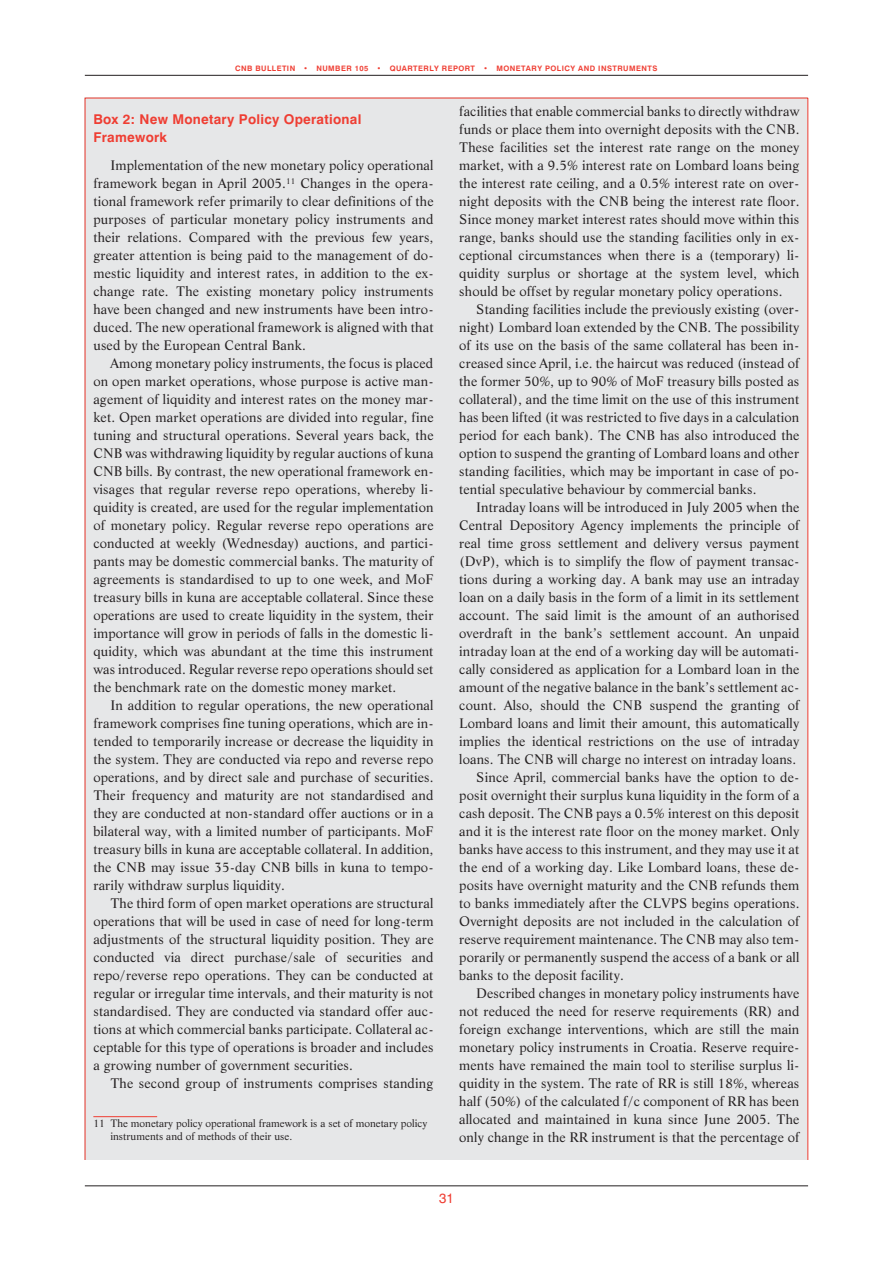
<style>
.page{position:relative;width:893px;height:1263px;background:#fff}
.page>*{position:absolute;margin:0;border:0;box-sizing:border-box;transform-origin:0 0}
.t1{font:13.5px/18px "Life HR";letter-spacing:.01em;color:#231f20;text-align:justify}
.t2{font:700 13.5px/18px "Swis 721 BT";letter-spacing:.02em;color:#ef3e33}
.t3{font:13.5px "Swis 721 BT";color:#ef3e33}
.t4{font:10.5px/13px "Life HR";color:#231f20}
.t5{font:700 7.5px "Swis 721 BT";letter-spacing:.06em;color:#ef3e33}
</style>
<div class="page">
<hr style="left:85px;top:1186px;width:723px;height:1px;background:#231f20">
<hr style="left:85px;top:75px;width:723px;height:1px;background:#231f20">
<div style="left:85px;top:98px;width:723px;height:1062px;background:#e6e7e8"></div>
<hr style="left:93px;top:1116px;width:64px;height:1px;background:#ef3e33">
<hr style="left:85px;top:98px;width:722px;height:1px;background:#ef3e33">
<hr style="left:807px;top:98px;width:1px;height:1062px;background:#ef3e33">
<hr style="left:85px;top:98px;width:1px;height:1062px;background:#ef3e33">
<p class="t5" style="left:235px;top:66px;width:423px">CNB BULLETIN • NUMBER 105 • QUARTERLY REPORT • MONETARY POLICY AND INSTRUMENTS</p>
<p class="t2" style="left:93px;top:112px;width:269px">Box 2: New Monetary Policy Operational<br>Framework</p>
<p class="t1" style="left:93px;top:158px;width:342px;text-indent:17px">Implementation of the new monetary policy operational framework began in April 2005.<sup>11</sup> Changes in the opera&shy;tional framework refer primarily to clear definitions of the purposes of particular monetary policy instruments and their relations. Compared with the previous few years, greater attention is being paid to the management of do&shy;mestic liquidity and interest rates, in addition to the ex&shy;change rate. The existing monetary policy instruments have been changed and new instruments have been intro&shy;duced. The new operational framework is aligned with that used by the European Central Bank.</p>
<p class="t1" style="left:93px;top:356px;width:342px;text-indent:17px">Among monetary policy instruments, the focus is placed on open market operations, whose purpose is active man&shy;agement of liquidity and interest rates on the money mar&shy;ket. Open market operations are divided into regular, fine tuning and structural operations. Several years back, the CNB was withdrawing liquidity by regular auctions of kuna CNB bills. By contrast, the new operational framework en&shy;visages that regular reverse repo operations, whereby li&shy;quidity is created, are used for the regular implementation of monetary policy. Regular reverse repo operations are conducted at weekly (Wednesday) auctions, and partici&shy;pants may be domestic commercial banks. The maturity of agreements is standardised to up to one week, and MoF treasury bills in kuna are acceptable collateral. Since these operations are used to create liquidity in the system, their importance will grow in periods of falls in the domestic li&shy;quidity, which was abundant at the time this instrument was introduced. Regular reverse repo operations should set the benchmark rate on the domestic money market.</p>
<p class="t1" style="left:93px;top:698px;width:342px;text-indent:17px">In addition to regular operations, the new operational framework comprises fine tuning operations, which are in&shy;tended to temporarily increase or decrease the liquidity in the system. They are conducted via repo and reverse repo operations, and by direct sale and purchase of securities.<br>Their frequency and maturity are not standardised and they are conducted at non-standard offer auctions or in a bilateral way, with a limited number of participants. MoF treasury bills in kuna are acceptable collateral. In addition, the CNB may issue 35-day CNB bills in kuna to tempo&shy;rarily withdraw surplus liquidity.</p>
<p class="t1" style="left:93px;top:896px;width:342px;text-indent:17px">The third form of open market operations are structural operations that will be used in case of need for long-term adjustments of the structural liquidity position. They are conducted via direct purchase/sale of securities and repo/reverse repo operations. They can be conducted at regular or irregular time intervals, and their maturity is not standardised. They are conducted via standard offer auc&shy;tions at which commercial banks participate. Collateral ac&shy;ceptable for this type of operations is broader and includes a growing number of government securities.</p>
<p class="t1" style="left:110px;top:1076px;width:325px">The second group of instruments comprises standing</p>
<p class="t4" style="left:110px;top:1118px;width:318px;text-indent:-17px">11 The monetary policy operational framework is a set of monetary policy instruments and of methods of their use.</p>
<p class="t1" style="left:459px;top:104px;width:342px">facilities that enable commercial banks to directly withdraw funds or place them into overnight deposits with the CNB.<br>These facilities set the interest rate range on the money market, with a 9.5% interest rate on Lombard loans being the interest rate ceiling, and a 0.5% interest rate on over&shy;night deposits with the CNB being the interest rate floor.<br>Since money market interest rates should move within this range, banks should use the standing facilities only in ex&shy;ceptional circumstances when there is a (temporary) li&shy;quidity surplus or shortage at the system level, which should be offset by regular monetary policy operations.</p>
<p class="t1" style="left:459px;top:302px;width:342px;text-indent:17px">Standing facilities include the previously existing (over&shy;night) Lombard loan extended by the CNB. The possibility of its use on the basis of the same collateral has been in&shy;creased since April, i.e. the haircut was reduced (instead of the former 50%, up to 90% of MoF treasury bills posted as collateral), and the time limit on the use of this instrument has been lifted (it was restricted to five days in a calculation period for each bank). The CNB has also introduced the option to suspend the granting of Lombard loans and other standing facilities, which may be important in case of po&shy;tential speculative behaviour by commercial banks.</p>
<p class="t1" style="left:476px;top:500px;width:325px">Intraday loans will be introduced in July 2005 when the</p>
<p class="t1" style="left:459px;top:518px;width:342px">Central Depository Agency implements the principle of</p>
<p class="t1" style="left:459px;top:536px;width:342px">real time gross settlement and delivery versus payment</p>
<p class="t1" style="left:459px;top:554px;width:342px">(DvP), which is to simplify the flow of payment transac-</p>
<p class="t1" style="left:459px;top:572px;width:342px">tions during a working day. A bank may use an intraday</p>
<p class="t1" style="left:459px;top:590px;width:342px">loan on a daily basis in the form of a limit in its settlement</p>
<p class="t1" style="left:459px;top:608px;width:342px">account. The said limit is the amount of an authorised</p>
<p class="t1" style="left:459px;top:626px;width:342px">overdraft in the bank’s settlement account. An unpaid</p>
<p class="t1" style="left:459px;top:644px;width:342px">intraday loan at the end of a working day will be automati-</p>
<p class="t1" style="left:459px;top:662px;width:342px">cally considered as application for a Lombard loan in the</p>
<p class="t1" style="left:459px;top:680px;width:342px">amount of the negative balance in the bank’s settlement ac-</p>
<p class="t1" style="left:459px;top:698px;width:342px">count. Also, should the CNB suspend the granting of</p>
<p class="t1" style="left:459px;top:716px;width:342px">Lombard loans and limit their amount, this automatically</p>
<p class="t1" style="left:459px;top:734px;width:342px">implies the identical restrictions on the use of intraday</p>
<p class="t1" style="left:459px;top:752px;width:338px">loans. The CNB will charge no interest on intraday loans.</p>
<p class="t1" style="left:476px;top:770px;width:325px">Since April, commercial banks have the option to de-</p>
<p class="t1" style="left:459px;top:788px;width:342px">posit overnight their surplus kuna liquidity in the form of a</p>
<p class="t1" style="left:459px;top:806px;width:342px">cash deposit. The CNB pays a 0.5% interest on this deposit</p>
<p class="t1" style="left:459px;top:824px;width:342px">and it is the interest rate floor on the money market. Only</p>
<p class="t1" style="left:459px;top:842px;width:342px">banks have access to this instrument, and they may use it at</p>
<p class="t1" style="left:459px;top:860px;width:342px">the end of a working day. Like Lombard loans, these de-</p>
<p class="t1" style="left:459px;top:878px;width:342px">posits have overnight maturity and the CNB refunds them</p>
<p class="t1" style="left:459px;top:896px;width:342px">to banks immediately after the CLVPS begins operations.</p>
<p class="t1" style="left:459px;top:914px;width:342px">Overnight deposits are not included in the calculation of</p>
<p class="t1" style="left:459px;top:932px;width:342px">reserve requirement maintenance. The CNB may also tem-</p>
<p class="t1" style="left:459px;top:950px;width:342px">porarily or permanently suspend the access of a bank or all</p>
<p class="t1" style="left:459px;top:968px;width:166px">banks to the deposit facility.</p>
<p class="t1" style="left:476px;top:986px;width:325px">Described changes in monetary policy instruments have</p>
<p class="t1" style="left:459px;top:1004px;width:342px">not reduced the need for reserve requirements (RR) and</p>
<p class="t1" style="left:459px;top:1022px;width:342px">foreign exchange interventions, which are still the main</p>
<p class="t1" style="left:459px;top:1040px;width:342px">monetary policy instruments in Croatia. Reserve require-</p>
<p class="t1" style="left:459px;top:1058px;width:342px">ments have remained the main tool to sterilise surplus li-</p>
<p class="t1" style="left:459px;top:1076px;width:342px">quidity in the system. The rate of RR is still 18%, whereas</p>
<p class="t1" style="left:459px;top:1094px;width:342px">half (50%) of the calculated f/c component of RR has been</p>
<p class="t1" style="left:459px;top:1112px;width:342px">allocated and maintained in kuna since June 2005. The</p>
<p class="t1" style="left:459px;top:1130px;width:342px">only change in the RR instrument is that the percentage of</p>
<p class="t3" style="left:439px;top:1194px;width:16px">31</p>
</div>
